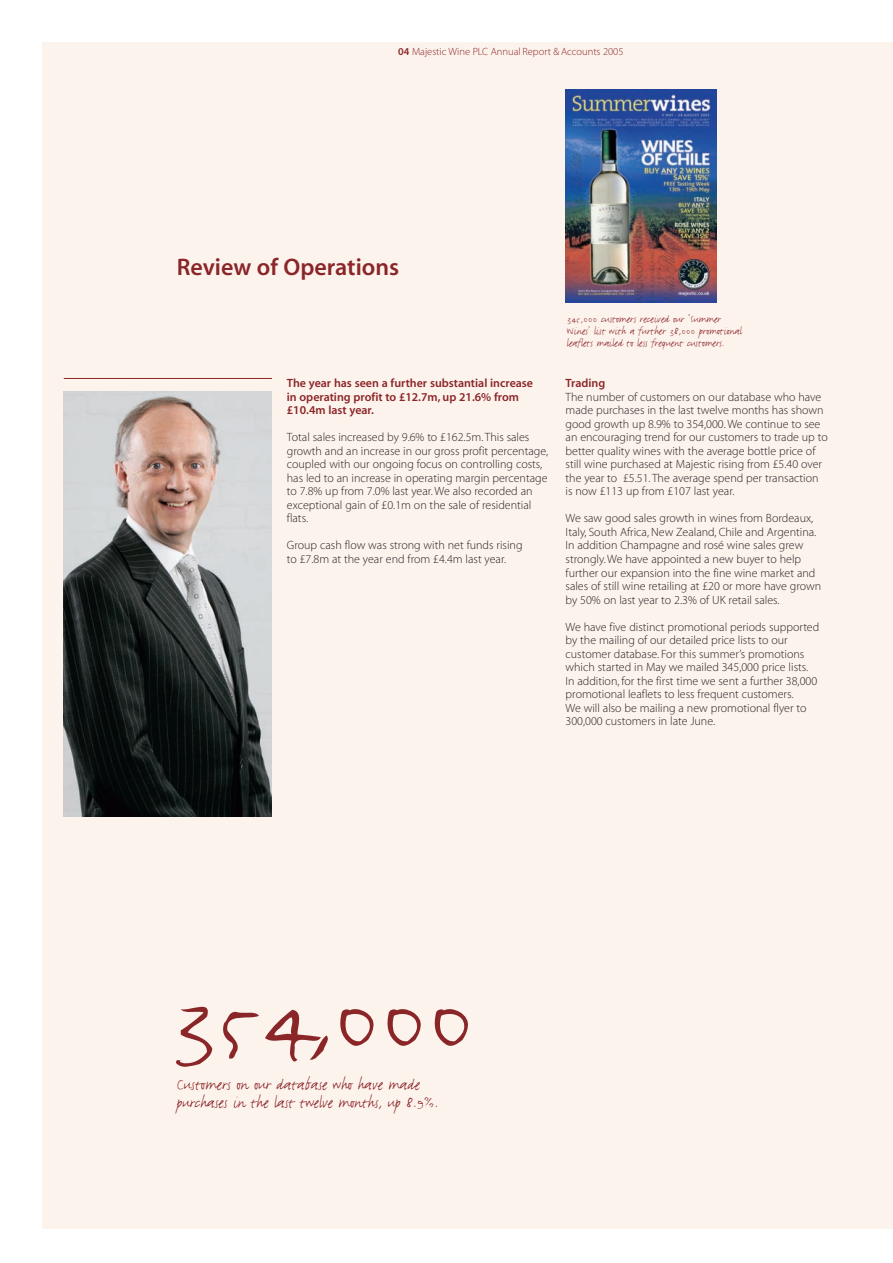
<style>
.page{position:relative;width:893px;height:1263px;background:#fff}
.page>*{position:absolute;margin:0;border:0;box-sizing:border-box;transform-origin:0 0}
.t1{font:119.25px "FF Justlefthand";letter-spacing:-.04em;color:#8a2528;scale:1.13 1}
.t2{font:600 24px "Myriad";color:#8a2528}
.t3{font:18px/18px "FF Justlefthand";color:#8a2528}
.t4{font:300 12px/13.5px "Myriad";color:#231f20}
.t5{font:12px/12px "FF Justlefthand";color:#8a2528}
.t6{font:600 12px/13.5px "Myriad";color:#8a2528}
.t7{font:300 10.5px "Myriad";color:#8a2528}
.s1{font-weight:600}
.s2{font-weight:600;color:#8a2528}
</style>
<div class="page">
<div style="left:43px;top:43px;width:850px;height:1186px;background:#fdf3ed"></div>
<hr style="left:64px;top:378px;width:208px;height:1px;background:#8a2528">
<img style="left:64px;top:391px;width:208px;height:425px">
<img style="left:565px;top:89px;width:151px;height:214px">
<p class="t7" style="left:398px;top:47px;width:227px"><span class="s1">04</span> Majestic Wine PLC Annual Report &amp; Accounts 2005</p>
<p class="t2" style="left:177px;top:258px;width:224px">Review of Operations</p>
<p class="t6" style="left:287px;top:378px;width:248px">The year has seen a further substantial increase in operating profit to £12.7m, up 21.6% from £10.4m last year.</p>
<p class="t4" style="left:287px;top:432px;width:263px">Total sales increased by 9.6% to £162.5m. This sales growth and an increase in our gross profit percentage, coupled with our ongoing focus on controlling costs, has led to an increase in operating margin percentage to 7.8% up from 7.0% last year. We also recorded an exceptional gain of £0.1m on the sale of residential flats.</p>
<p class="t4" style="left:287px;top:540px;width:237px">Group cash flow was strong with net funds rising to £7.8m at the year end from £4.4m last year.</p>
<p class="t5" style="left:567px;top:312px;width:177px">345,000 customers received our ‘Summer<br>Wines’ list with a further 38,000 promotional leaflets mailed to less frequent customers.</p>
<p class="t4" style="left:566px;top:378px;width:264px"><span class="s2">Trading<br></span>The number of customers on our database who have made purchases in the last twelve months has shown good growth up 8.9% to 354,000. We continue to see an encouraging trend for our customers to trade up to better quality wines with the average bottle price of still wine purchased at Majestic rising from £5.40 over the year to £5.51. The average spend per transaction is now £113 up from £107 last year.</p>
<p class="t4" style="left:566px;top:513px;width:257px">We saw good sales growth in wines from Bordeaux, Italy, South Africa, New Zealand, Chile and Argentina.<br>In addition Champagne and rosé wine sales grew strongly. We have appointed a new buyer to help further our expansion into the fine wine market and sales of still wine retailing at £20 or more have grown by 50% on last year to 2.3% of UK retail sales.</p>
<p class="t4" style="left:566px;top:621px;width:255px">We have five distinct promotional periods supported by the mailing of our detailed price lists to our customer database. For this summer’s promotions which started in May we mailed 345,000 price lists.<br>In addition, for the first time we sent a further 38,000 promotional leaflets to less frequent customers.<br>We will also be mailing a new promotional flyer to 300,000 customers in late June.</p>
<p class="t1" style="left:166px;top:934px;width:277px">354,000</p>
<p class="t3" style="left:177px;top:1074px;width:263px">Customers on our database who have made purchases in the last twelve months, up 8.9%.</p>
</div>
